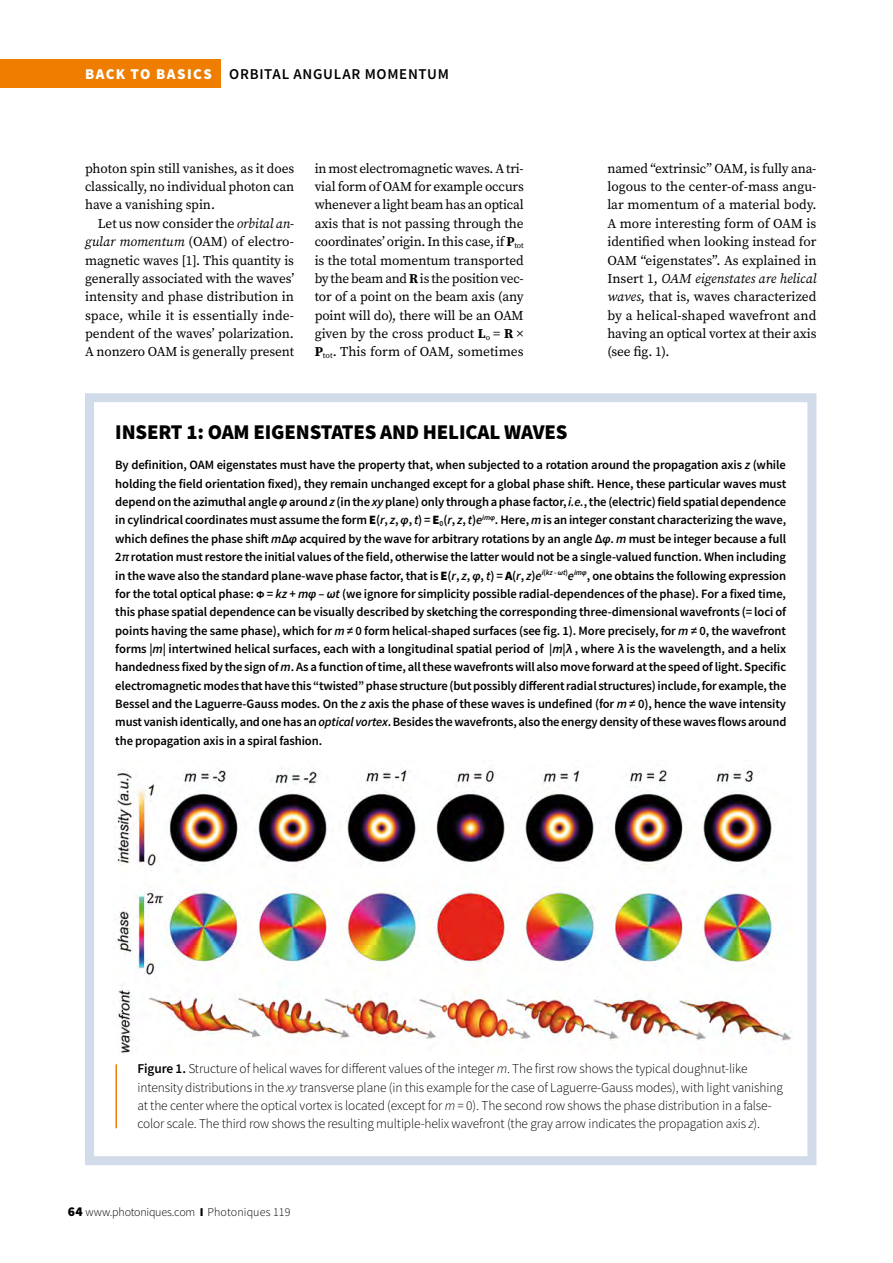
<style>
.page{position:relative;width:893px;height:1263px;background:#fff}
.page>*{position:absolute;margin:0;border:0;box-sizing:border-box;transform-origin:0 0}
.t1{font:900 21px "Source Sans Pro";letter-spacing:-.01em;color:#000}
.t2{font:600 15px "Source Sans Pro";letter-spacing:.045em;color:#000}
.t3{font:13.5px/18.3px "Source Serif Pro";letter-spacing:-.01em;color:#000;text-align:justify}
.t4{font:300 13.5px/18.3px "Source Sans Pro";letter-spacing:-.01em;color:#000}
.t5{font:600 12.75px/18.3px "Source Sans Pro";letter-spacing:-.01em;color:#000;text-align:justify}
.t6{font:300 12px "Source Sans Pro";color:#000}
.s1{font-weight:900;color:#fff}
.s2{font-style:italic}
.s3{font-weight:700}
.s4{font-family:"Myriad Pro";font-style:italic}
.s5{font-weight:900}
.s6{font-weight:600}
.s7{font-weight:900;font-size:13.5px}
</style>
<div class="page">
<div style="left:0;top:60px;width:221px;height:28px;background:#ef7d00"></div>
<div style="left:85px;top:393px;width:731px;height:772px;border:9px solid #d1dbe9"></div>
<img style="left:113px;top:768px;width:680px;height:285px">
<hr style="left:115px;top:1064px;width:2px;height:64px;background:#ef7d00">
<p class="t2" style="left:85px;top:64px;width:365px"><span class="s1">BACK TO BASICS</span> ORBITAL ANGULAR MOMENTUM</p>
<p class="t3" style="left:85px;top:159px;width:211px">photon spin still vanishes, as it does classically, no individual photon can have a vanishing spin.</p>
<p class="t3" style="left:85px;top:214px;width:211px;text-indent:13px">Let us now consider the <span class="s2">orbital an&shy;gular momentum</span> (OAM) of electro&shy;magnetic waves [1]. This quantity is generally associated with the waves’ intensity and phase distribution in space, while it is essentially inde&shy;pendent of the waves’ polarization.<br>A nonzero OAM is generally present</p>
<p class="t3" style="left:315px;top:159px;width:211px">in most electromagnetic waves. A tri&shy;vial form of OAM for example occurs whenever a light beam has an optical axis that is not passing through the coordinates’ origin. In this case, if <span class="s3">P</span><sub>tot </sub>is the total momentum transported by the beam and <span class="s3">R</span> is the position vec&shy;tor of a point on the beam axis (any point will do), there will be an OAM given by the cross product <span class="s3">L</span><sub>o</sub> = <span class="s3">R</span> × <span class="s3">P</span><sub>tot</sub>. This form of OAM, sometimes</p>
<p class="t3" style="left:607px;top:159px;width:211px">named “extrinsic” OAM, is fully ana&shy;logous to the center-of-mass angu&shy;lar momentum of a material body.<br>A more interesting form of OAM is identified when looking instead for OAM “eigenstates”. As explained in Insert 1, <span class="s2">OAM eigenstates are helical waves</span>, that is, waves characterized by a helical-shaped wavefront and having an optical vortex at their axis (see fig. 1).</p>
<h1 class="t1" style="left:115px;top:418px;width:454px">INSERT 1: OAM EIGENSTATES AND HELICAL WAVES</h1>
<p class="t5" style="left:115px;top:456px;width:673px">By definition, OAM eigenstates must have the property that, when subjected to a rotation around the propagation axis <span class="s2">z</span> (while holding the field orientation fixed), they remain unchanged except for a global phase shift. Hence, these particular waves must depend on the azimuthal angle <span class="s4">φ</span> around <span class="s2">z</span> (in the <span class="s2">xy</span> plane) only through a phase factor, <span class="s2">i.e.</span>, the (electric) field spatial dependence in cylindrical coordinates must assume the form <span class="s5">E</span>(<span class="s2">r</span>, <span class="s2">z</span>, <span class="s4">φ</span>, <span class="s2">t</span>) = <span class="s5">E</span><sub>0</sub>(<span class="s2">r</span>, <span class="s2">z</span>, <span class="s2">t</span>)<span class="s2">e</span><sup>im</sup><sup>φ</sup>. Here, <span class="s2">m</span> is an integer constant characterizing the wave, which defines the phase shift <span class="s2">m</span>∆<span class="s4">φ</span> acquired by the wave for arbitrary rotations by an angle ∆<span class="s4">φ</span>. <span class="s2">m</span> must be integer because a full 2<span class="s2">π</span> rotation must restore the initial values of the field, otherwise the latter would not be a single-valued function. When including in the wave also the standard plane-wave phase factor, that is <span class="s5">E</span>(<span class="s2">r</span>, <span class="s2">z</span>, <span class="s4">φ</span>, <span class="s2">t</span>) = <span class="s5">A</span>(<span class="s2">r</span>, <span class="s2">z</span>)<span class="s2">e</span><sup>i</sup><sup>(</sup><sup>kz</sup> <sup>-</sup> <sup>ω</sup><sup>t</sup><sup>)</sup><span class="s2">e</span><sup>im</sup><sup>φ</sup>, one obtains the following expression for the total optical phase: Φ = <span class="s2">kz</span> + <span class="s2">m</span><span class="s4">φ</span> – <span class="s4">ω</span><span class="s2">t</span> (we ignore for simplicity possible radial-dependences of the phase). For a fixed time, this phase spatial dependence can be visually described by sketching the corresponding three-dimensional wavefronts (= loci of points having the same phase), which for <span class="s2">m</span> ≠ 0 form helical-shaped surfaces (see fig. 1). More precisely, for <span class="s2">m</span> ≠ 0, the wavefront forms |<span class="s2">m</span>| intertwined helical surfaces, each with a longitudinal spatial period of |<span class="s2">m</span>|λ , where λ is the wavelength, and a helix handedness fixed by the sign of <span class="s2">m</span>. As a function of time, all these wavefronts will also move forward at the speed of light. Specific electromagnetic modes that have this “twisted” phase structure (but possibly different radial structures) include, for example, the Bessel and the Laguerre-Gauss modes. On the <span class="s2">z</span> axis the phase of these waves is undefined (for <span class="s2">m</span> ≠ 0), hence the wave intensity must vanish identically, and one has an <span class="s2">optical vortex</span>. Besides the wavefronts, also the energy density of these waves flows around the propagation axis in a spiral fashion.</p>
<p class="t4" style="left:137px;top:1059px;width:647px"><span class="s6">Figure 1.</span> Structure of helical waves for different values of the integer <span class="s2">m</span>. The first row shows the typical doughnut-like intensity distributions in the <span class="s2">xy</span> transverse plane (in this example for the case of Laguerre-Gauss modes), with light vanishing at the center where the optical vortex is located (except for <span class="s2">m</span> = 0). The second row shows the phase distribution in a false&shy;color scale. The third row shows the resulting multiple-helix wavefront (the gray arrow indicates the propagation axis <span class="s2">z</span>).</p>
<p class="t6" style="left:68px;top:1205px;width:224px"><span class="s7">64</span> www.photoniques.com <span class="s5">I</span> Photoniques 119</p>
</div>
